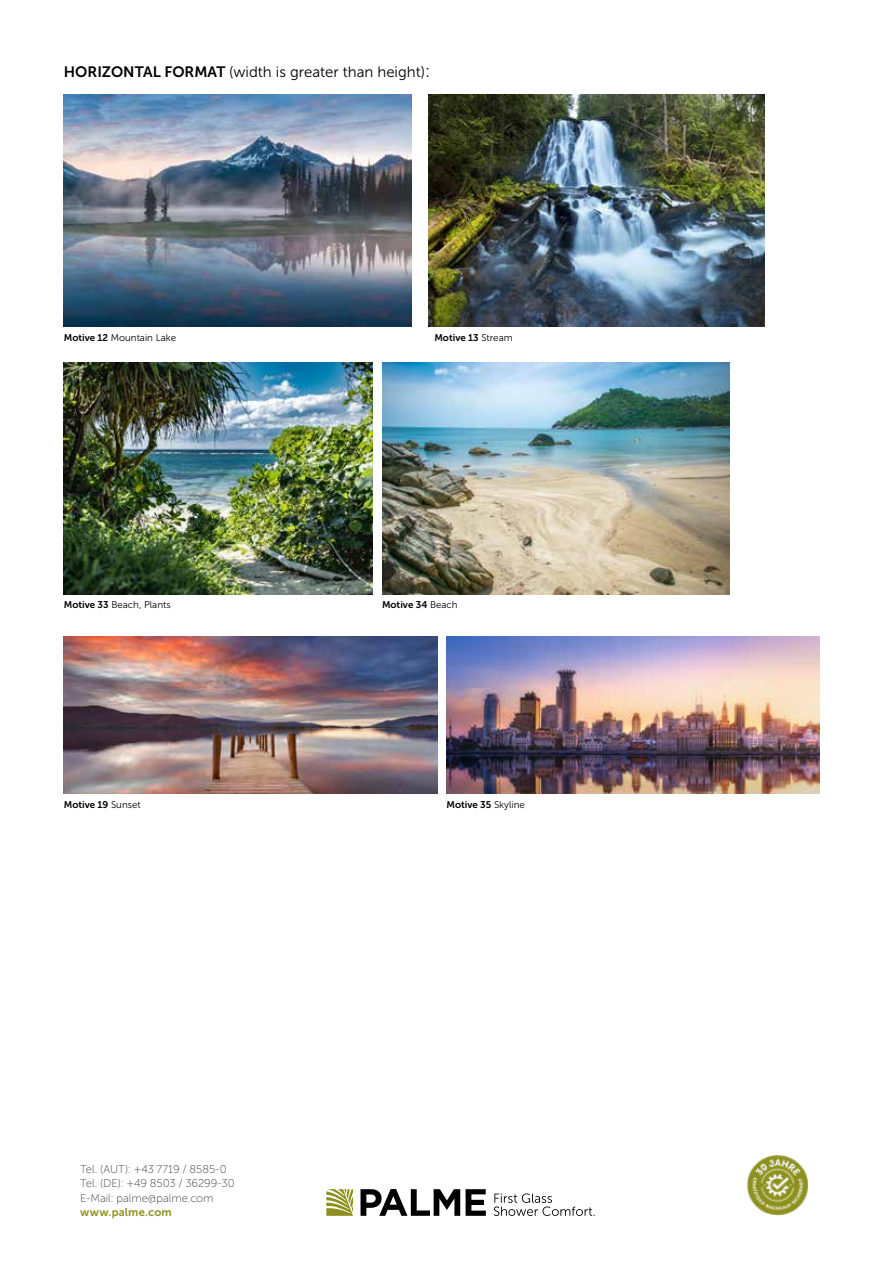
<style>
.page{position:relative;width:893px;height:1263px;background:#fff}
.page>*{position:absolute;margin:0;border:0;box-sizing:border-box;transform-origin:0 0}
.t1{font:15px "Museo Sans 300";color:#000}
.t2{font:11.25px/14.2px "Museo Sans 100";letter-spacing:-.005em;color:#3c3c3b}
.t3{font:11.25px "Museo Sans 700";letter-spacing:.015em;color:#8d901d}
.t4{font:9.75px "Museo Sans 700";color:#000}
.t5{font:9.75px "Museo Sans 300";color:#000}
.s1{font-family:"Museo Sans 700"}
.s2{font-size:18px}
.s3{font-family:"Museo Sans 300"}
</style>
<div class="page">
<img style="left:64px;top:95px;width:347px;height:231px">
<img style="left:428px;top:95px;width:336px;height:231px">
<svg style="left:360px;top:1189px;width:100px;height:27px"></svg>
<svg style="left:466px;top:1189px;width:20px;height:27px"></svg>
<svg style="left:326px;top:1189px;width:27px;height:27px"></svg>
<svg style="left:494px;top:1193px;width:101px;height:23px"></svg>
<img style="left:747px;top:1155px;width:61px;height:61px">
<img style="left:64px;top:636px;width:373px;height:158px">
<img style="left:446px;top:636px;width:374px;height:158px">
<img style="left:64px;top:362px;width:309px;height:232px">
<img style="left:382px;top:362px;width:348px;height:232px">
<h1 class="t1" style="left:64px;top:64px;width:368px"><span class="s1">HORIZONTAL FORMAT</span> (width is greater than height)<span class="s2">:</span></h1>
<p class="t5" style="left:64px;top:332px;width:114px"><span class="s1">Motive 12</span> Mountain Lake</p>
<p class="t4" style="left:434px;top:332px;width:80px">Motive 13 <span class="s3">Stream</span></p>
<p class="t5" style="left:64px;top:600px;width:108px"><span class="s1">Motive 33</span> Beach, Plants</p>
<p class="t4" style="left:382px;top:599px;width:77px">Motive 34 <span class="s3">Beach</span></p>
<p class="t4" style="left:64px;top:799px;width:79px">Motive 19 <span class="s3">Sunset</span></p>
<p class="t4" style="left:446px;top:799px;width:80px">Motive 35 <span class="s3">Skyline</span></p>
<p class="t2" style="left:80px;top:1162px;width:156px">Tel. (AUT): +43 7719 / 8585-0<br>Tel. (DE): +49 8503 / 36299-30<br>E-Mail: palme@palme.com</p>
<p class="t3" style="left:80px;top:1206px;width:93px">www.palme.com</p>
</div>
